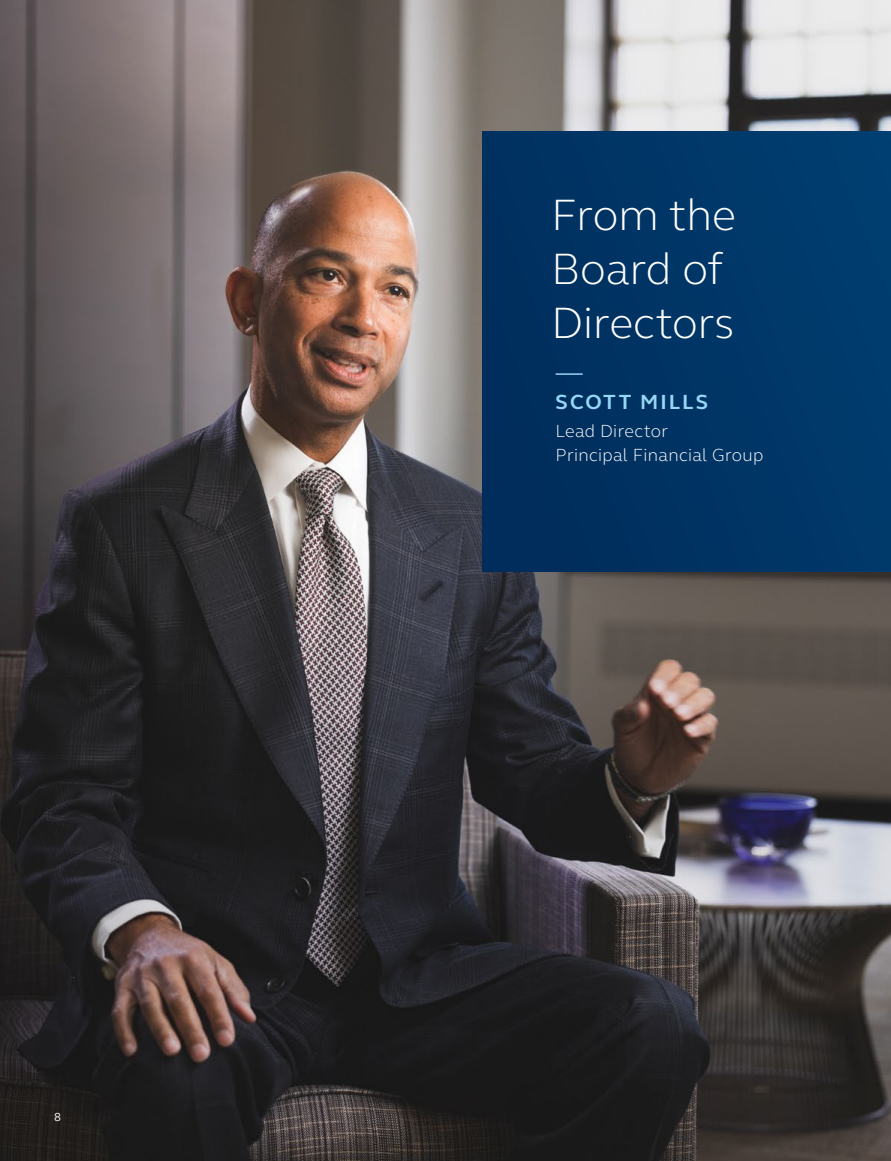
<style>
.page{position:relative;width:891px;height:1161px;background:#fff}
.page>*{position:absolute;margin:0;border:0;box-sizing:border-box;transform-origin:0 0}
.H1_-_Section{font:300 45px/54px "FS Elliot Pro";color:#fff}
.H2_-_Section{font:700 21px "FS Elliot Pro";letter-spacing:.1em;color:#97d7f6}
.H3_-_Section{font:300 18px "FS Elliot Pro";letter-spacing:.02em;color:#fff}
.t1{font:12px "FS Elliot Pro";color:#fff}
</style>
<div class="page">
<img style="left:0;top:0;width:891px;height:1161px">
<div style="left:483px;top:131px;width:408px;height:441px;background:#003565"></div>
<hr style="left:556px;top:373px;width:27px;height:2px;background:#97d7f6">
<p class="t1" style="left:54px;top:1108px;width:8px">8</p>
<h1 class="H1_-_Section" style="left:551px;top:186px;width:186px">From the<br>Board of<br>Directors</h1>
<h2 class="H2_-_Section" style="left:556px;top:388px;width:154px">SCOTT MILLS</h2>
<h3 class="H3_-_Section" style="left:556px;top:419px;width:114px">Lead Director</h3>
<h3 class="H3_-_Section" style="left:556px;top:443px;width:209px">Principal Financial Group</h3>
</div>
